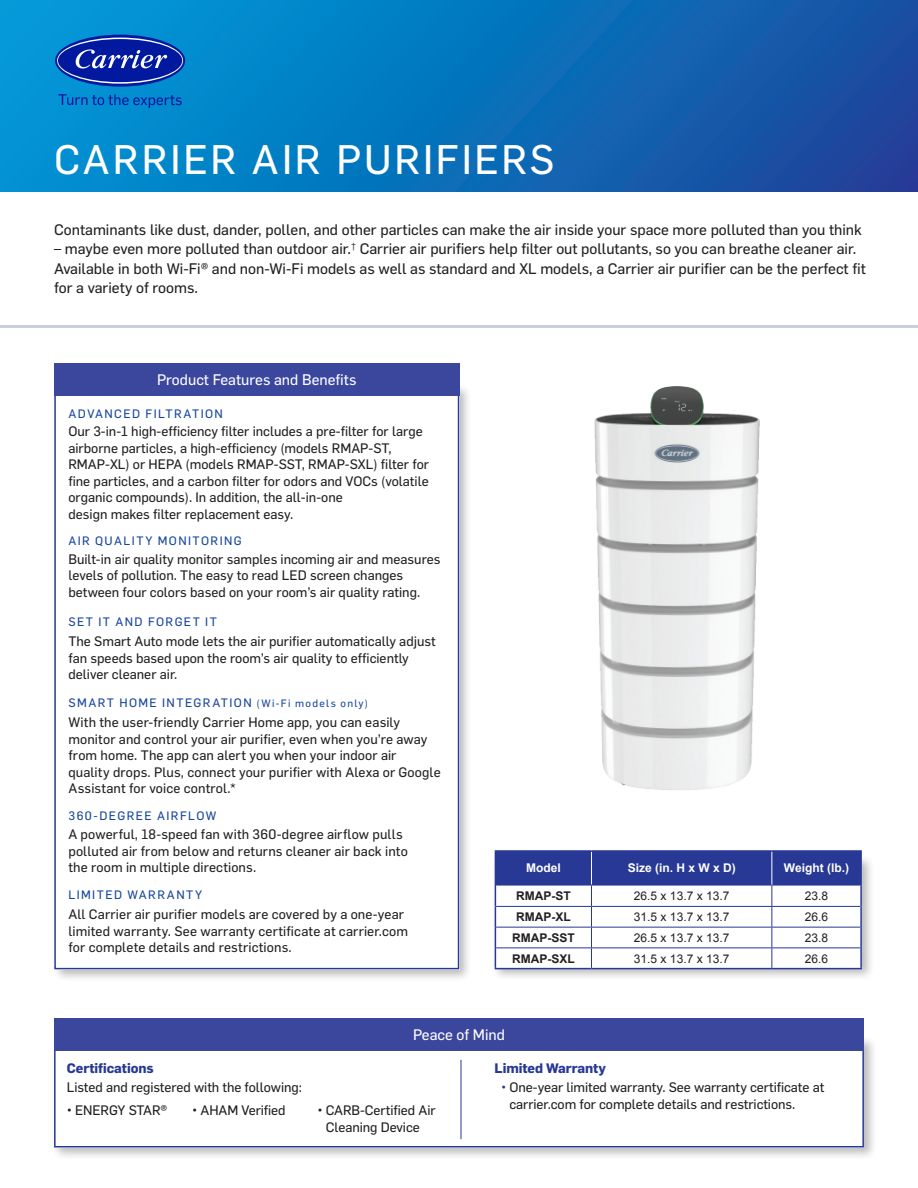
<style>
.page{position:relative;width:918px;height:1188px;background:#fff}
.page>*{position:absolute;margin:0;border:0;box-sizing:border-box;transform-origin:0 0}
.t1{font:40.5px "Flama Basic";letter-spacing:.065em;color:#fff}
.t2{font:15px/19.5px "Flama Basic";color:#231f20}
.t3{font:15px "Flama Basic";color:#fff}
.t4{font:13.5px/16.5px "Flama Basic";color:#231f20}
.t5{font:700 13.5px "Flama";letter-spacing:-.005em;color:#273895}
.t6{font:12px "Flama Basic";letter-spacing:.12em;color:#18469d}
.t7{font:12px "Arial";color:#231f20}
.t8{font:700 12px "Arial";color:#fff}
.t9{font:700 12px "Arial";color:#231f20}
.s1{font-size:10.5px}
.s2{color:#273895}
</style>
<div class="page">
<div style="left:491px;top:854px;width:383px;height:127px;background:#231f20;opacity:.3"></div>
<hr style="left:0;top:325px;width:918px;height:3px;background:#c9cfdb">
<div style="left:51px;top:1035px;width:826px;height:126px;background:#231f20;opacity:.3"></div>
<div style="left:54px;top:1039px;width:810px;height:109px;background:#fff"></div>
<div style="left:54px;top:1025px;width:810px;height:123px;border:2px solid #273895"></div>
<div style="left:54px;top:1019px;width:810px;height:32px;background:#3b469d"></div>
<hr style="left:461px;top:1060px;width:1px;height:79px;background:#273895">
<div style="left:0;top:0;width:918px;height:191px;background:linear-gradient(to right,#009bd9,#1a499d)"></div>
<svg style="left:58px;top:94px;width:124px;height:14px;background:#0175c6"></svg>
<svg style="left:55px;top:35px;width:130px;height:52px"></svg>
<svg style="left:57px;top:38px;width:126px;height:46px;background:#2449b3"></svg>
<hr style="left:495px;top:850px;width:96px;height:2px;background:#273895">
<hr style="left:591px;top:850px;width:181px;height:2px;background:#273895">
<hr style="left:772px;top:850px;width:90px;height:2px;background:#273895">
<hr style="left:495px;top:968px;width:96px;height:1px;background:#273895">
<hr style="left:591px;top:968px;width:181px;height:1px;background:#273895">
<hr style="left:772px;top:968px;width:90px;height:1px;background:#273895">
<hr style="left:860px;top:852px;width:2px;height:33px;background:#273895">
<hr style="left:860px;top:885px;width:2px;height:21px;background:#273895">
<hr style="left:860px;top:906px;width:2px;height:21px;background:#273895">
<hr style="left:860px;top:927px;width:2px;height:21px;background:#273895">
<hr style="left:860px;top:948px;width:2px;height:20px;background:#273895">
<svg style="left:495px;top:851px;width:366px;height:117px"></svg>
<img style="left:594px;top:386px;width:166px;height:404px">
<div style="left:52px;top:384px;width:420px;height:598px;background:#231f20;opacity:.3"></div>
<div style="left:55px;top:387px;width:404px;height:582px;background:#fff"></div>
<div style="left:54px;top:363px;width:405px;height:33px;background:#3b469d"></div>
<p class="t1" style="left:54px;top:132px;width:502px">CARRIER AIR PURIFIERS</p>
<p class="t2" style="left:54px;top:219px;width:809px">Contaminants like dust, dander, pollen, and other particles can make the air inside your space more polluted than you think</p>
<p class="t2" style="left:54px;top:238px;width:813px">– maybe even more polluted than outdoor air.<sup>†</sup> Carrier air purifiers help filter out pollutants, so you can breathe cleaner air.<br>Available in both Wi-Fi® and non-Wi-Fi models as well as standard and XL models, a Carrier air purifier can be the perfect fit for a variety of rooms.</p>
<p class="t3" style="left:157px;top:369px;width:201px">Product Features and Benefits</p>
<p class="t6" style="left:68px;top:405px;width:156px">ADVANCED FILTRATION</p>
<p class="t4" style="left:68px;top:423px;width:356px">Our 3-in-1 high-efficiency filter includes a pre-filter for large</p>
<p class="t4" style="left:68px;top:439px;width:362px">airborne particles, a high-efficiency (models RMAP-ST, RMAP-XL) or HEPA (models RMAP-SST, RMAP-SXL) filter for fine particles, and a carbon filter for odors and VOCs (volatile organic compounds). In addition, the all-in-one</p>
<p class="t4" style="left:68px;top:505px;width:226px">design makes filter replacement easy.</p>
<p class="t4" style="left:68px;top:550px;width:374px">Built-in air quality monitor samples incoming air and measures levels of pollution. The easy to read LED screen changes between four colors based on your room’s air quality rating.</p>
<p class="t6" style="left:68px;top:533px;width:175px">AIR QUALITY MONITORING</p>
<p class="t6" style="left:68px;top:614px;width:150px">SET IT AND FORGET IT</p>
<p class="t4" style="left:68px;top:632px;width:369px">The Smart Auto mode lets the air purifier automatically adjust fan speeds based upon the room’s air quality to efficiently deliver cleaner air.</p>
<p class="t6" style="left:68px;top:695px;width:301px">SMART HOME INTEGRATION <span class="s1">(Wi-Fi models only)</span></p>
<p class="t4" style="left:68px;top:713px;width:374px">With the user-friendly Carrier Home app, you can easily monitor and control your air purifier, even when you’re away from home. The app can alert you when your indoor air quality drops. Plus, connect your purifier with Alexa or Google Assistant for voice control.*</p>
<p class="t4" style="left:68px;top:825px;width:336px">A powerful, 18-speed fan with 360-degree airflow pulls</p>
<p class="t4" style="left:68px;top:842px;width:341px">polluted air from below and returns cleaner air back into</p>
<p class="t4" style="left:68px;top:858px;width:189px">the room in multiple directions.</p>
<p class="t6" style="left:68px;top:807px;width:150px">360-DEGREE AIRFLOW</p>
<p class="t6" style="left:68px;top:887px;width:135px">LIMITED WARRANTY</p>
<p class="t4" style="left:68px;top:905px;width:337px">All Carrier air purifier models are covered by a one-year</p>
<p class="t4" style="left:68px;top:922px;width:341px">limited warranty. See warranty certificate at carrier.com</p>
<p class="t4" style="left:68px;top:938px;width:225px">for complete details and restrictions.</p>
<p class="t8" style="left:526px;top:860px;width:36px">Model</p>
<p class="t8" style="left:628px;top:860px;width:110px">Size (in. H x W x D)</p>
<p class="t8" style="left:784px;top:860px;width:67px">Weight (lb.)</p>
<p class="t9" style="left:516px;top:888px;width:56px">RMAP-ST</p>
<p class="t7" style="left:634px;top:888px;width:97px">26.5 x 13.7 x 13.7</p>
<p class="t7" style="left:805px;top:888px;width:25px">23.8</p>
<p class="t9" style="left:516px;top:909px;width:56px">RMAP-XL</p>
<p class="t7" style="left:634px;top:909px;width:97px">31.5 x 13.7 x 13.7</p>
<p class="t7" style="left:805px;top:909px;width:25px">26.6</p>
<p class="t9" style="left:512px;top:930px;width:64px">RMAP-SST</p>
<p class="t7" style="left:634px;top:930px;width:97px">26.5 x 13.7 x 13.7</p>
<p class="t7" style="left:805px;top:930px;width:25px">23.8</p>
<p class="t9" style="left:512px;top:950px;width:64px">RMAP-SXL</p>
<p class="t7" style="left:634px;top:951px;width:97px">31.5 x 13.7 x 13.7</p>
<p class="t7" style="left:805px;top:951px;width:25px">26.6</p>
<p class="t3" style="left:413px;top:1025px;width:94px">Peace of Mind</p>
<p class="t5" style="left:67px;top:1058px;width:88px">Certifications</p>
<p class="t4" style="left:67px;top:1078px;width:237px">Listed and registered with the following:</p>
<p class="t4" style="left:67px;top:1102px;width:102px">• ENERGY STAR®</p>
<p class="t4" style="left:192px;top:1102px;width:95px">• AHAM Verified</p>
<p class="t4" style="left:317px;top:1102px;width:120px;text-align:center">• CARB-Certified Air<br>Cleaning Device</p>
<p class="t5" style="left:495px;top:1058px;width:113px">Limited Warranty</p>
<p class="t4" style="left:510px;top:1078px;width:316px;text-indent:-8px"><span class="s2">•</span> One-year limited warranty. See warranty certificate at carrier.com for complete details and restrictions.</p>
</div>
